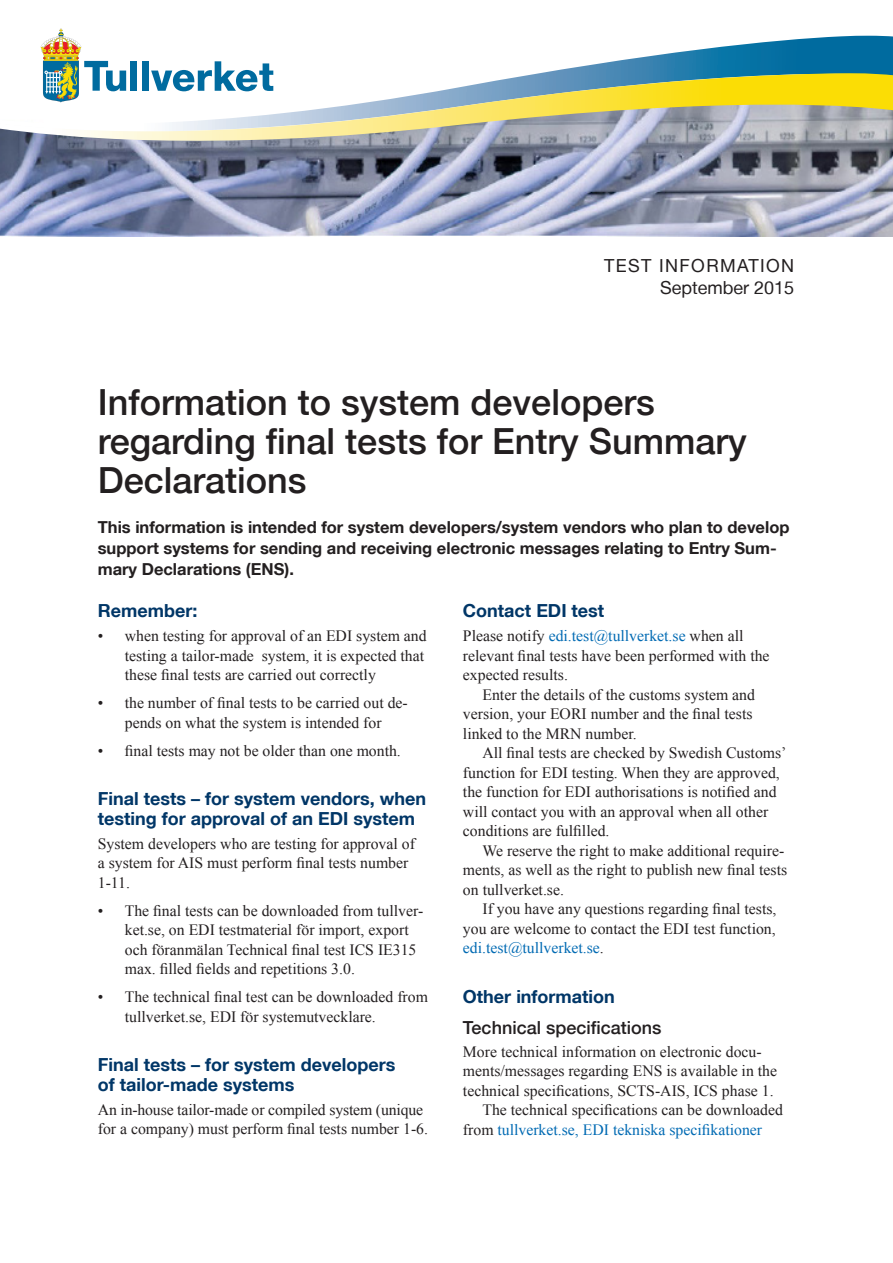
<style>
.page{position:relative;width:893px;height:1263px;background:#fff}
.page>*{position:absolute;margin:0;border:0;box-sizing:border-box;transform-origin:0 0}
.Rubrik_-_framsida{font:500 36px/39px "Helvetica Neue LT";color:#231f20}
.Rubrik_1{font:700 18px/19.5px "Helvetica Neue LT";color:#003667}
.Rubrik_1_1{font:500 18px "Helvetica Neue LT";color:#231f20}
.t1{font:18px "Helvetica Neue LT";letter-spacing:.075em;color:#231f20}
.t2{font:18px "Helvetica Neue LT";color:#231f20}
.Ingress{font:700 16.5px/21px "Helvetica Neue LT";color:#231f20}
.Brödtext_m_indrag{font:15.75px/19.5px "Times New Roman";color:#231f20}
.Brödtext{font:15.75px/19.5px "Times New Roman";color:#231f20}
.s1{color:#006ab3}
</style>
<div class="page">
<img style="left:0;top:153px;width:893px;height:83px">
<svg style="left:58px;top:29px;width:6px;height:7px"></svg>
<svg style="left:40px;top:36px;width:853px;height:37px"></svg>
<svg style="left:0;top:73px;width:893px;height:80px"></svg>
<p class="t1" style="left:604px;top:255px;width:191px">TEST INFORMATION</p>
<p class="t2" style="left:660px;top:277px;width:136px">September 2015</p>
<p class="Rubrik_-_framsida" style="left:98px;top:382px;width:650px">Information to system developers regarding final tests for Entry Summary<br>Declarations</p>
<p class="Ingress" style="left:98px;top:516px;width:693px">This information is intended for system developers/system vendors who plan to develop support systems for sending and receiving electronic messages relating to Entry Sum&shy;mary Declarations (ENS).</p>
<p class="Rubrik_1" style="left:98px;top:601px;width:101px">Remember:</p>
<p class="Brödtext_m_indrag" style="left:125px;top:626px;width:303px;text-indent:-27px">• when testing for approval of an EDI system and testing a tailor-made system, it is expected that these final tests are carried out correctly</p>
<p class="Brödtext_m_indrag" style="left:98px;top:693px;width:311px;text-align:center">• the number of final tests to be carried out de&shy;pends on what the system is intended for</p>
<p class="Brödtext_m_indrag" style="left:98px;top:741px;width:305px">• final tests may not be older than one month.</p>
<p class="Rubrik_1" style="left:98px;top:789px;width:330px">Final tests – for system vendors, when testing for approval of an EDI system</p>
<p class="Brödtext" style="left:98px;top:833px;width:319px">System developers who are testing for approval of a system for AIS must perform final tests number<br>1-11.</p>
<p class="Brödtext_m_indrag" style="left:125px;top:900px;width:300px;text-indent:-27px">• The final tests can be downloaded from tullver&shy;ket.se, on EDI testmaterial för import, export och föranmälan Technical final test ICS IE315 max. filled fields and repetitions 3.0.</p>
<p class="Brödtext_m_indrag" style="left:125px;top:987px;width:305px;text-indent:-27px">• The technical final test can be downloaded from tullverket.se, EDI för systemutvecklare.</p>
<p class="Rubrik_1" style="left:98px;top:1054px;width:299px">Final tests – for system developers of tailor-made systems</p>
<p class="Brödtext" style="left:98px;top:1099px;width:332px">An in-house tailor-made or compiled system (unique for a company) must perform final tests number 1-6.</p>
<p class="Rubrik_1" style="left:463px;top:601px;width:143px">Contact EDI test</p>
<p class="Brödtext" style="left:463px;top:626px;width:308px">Please notify <span class="s1">edi.test@tullverket.se</span> when all relevant final tests have been performed with the expected results.</p>
<p class="Brödtext_m_indrag" style="left:463px;top:685px;width:294px;text-indent:20px">Enter the details of the customs system and version, your EORI number and the final tests linked to the MRN number.</p>
<p class="Brödtext_m_indrag" style="left:463px;top:743px;width:325px;text-indent:20px">All final tests are checked by Swedish Customs’ function for EDI testing. When they are approved, the function for EDI authorisations is notified and will contact you with an approval when all other conditions are fulfilled.</p>
<p class="Brödtext_m_indrag" style="left:463px;top:841px;width:326px;text-indent:20px">We reserve the right to make additional require&shy;ments, as well as the right to publish new final tests on tullverket.se.</p>
<p class="Brödtext_m_indrag" style="left:463px;top:899px;width:315px;text-align:justify;text-indent:20px">If you have any questions regarding final tests, you are welcome to contact the EDI test function, <span class="s1">edi.test@tullverket.se</span>.</p>
<p class="Rubrik_1" style="left:463px;top:986px;width:153px">Other information</p>
<p class="Rubrik_1_1" style="left:463px;top:1017px;width:200px">Technical specifications</p>
<p class="Brödtext" style="left:463px;top:1041px;width:316px">More technical information on electronic docu&shy;ments/messages regarding ENS is available in the technical specifications, SCTS-AIS, ICS phase 1.</p>
<p class="Brödtext_m_indrag" style="left:463px;top:1100px;width:321px;text-indent:20px">The technical specifications can be downloaded from <span class="s1">tullverket.se, EDI tekniska specifikationer</span></p>
</div>
